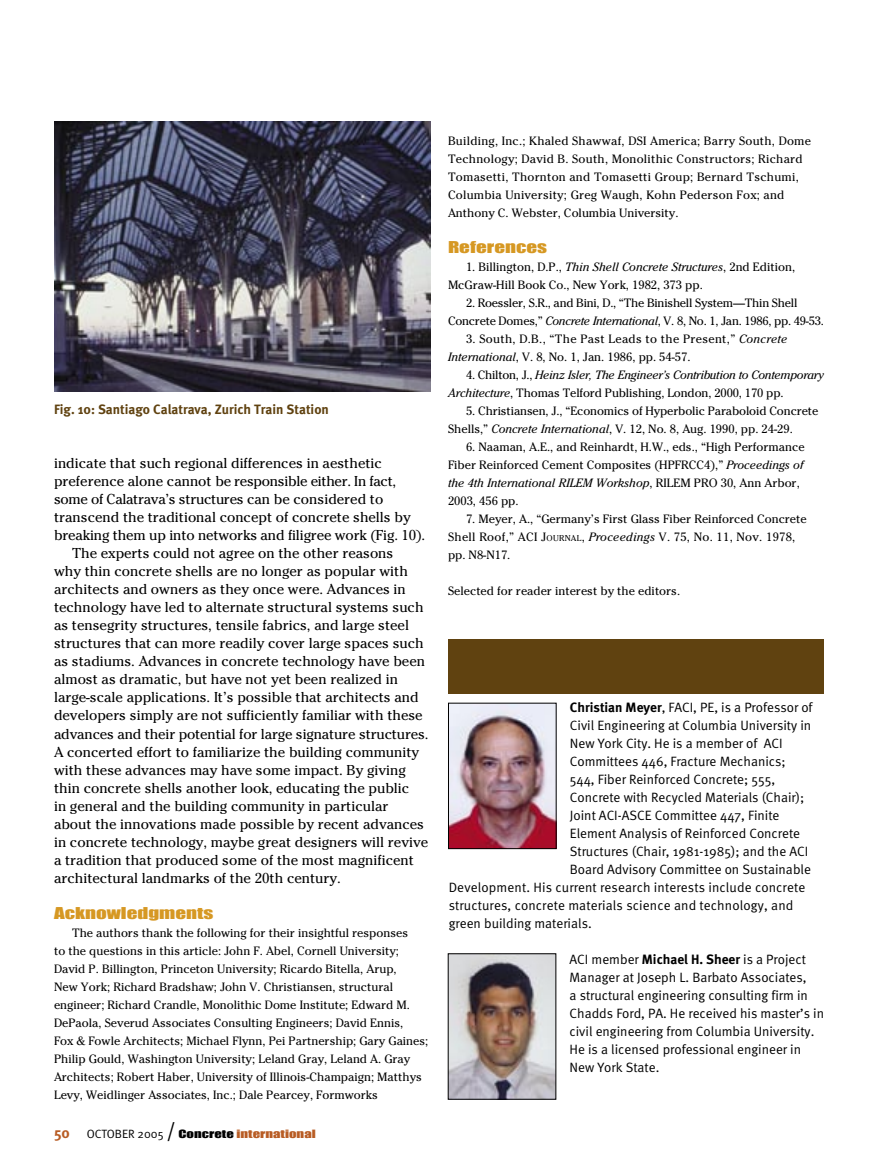
<style>
.page{position:relative;width:878px;height:1175px;background:#fff}
.page>*{position:absolute;margin:0;border:0;box-sizing:border-box;transform-origin:0 0}
.Subhead_2{font:15px "Impact";color:#d69823;scale:1.4 1}
.Body_text{font:14.25px/18px "Cheltenham";color:#000}
.Bio{font:13.5px/18px "Meta Normal";color:#000}
.t1{font:700 13.5px "Meta";color:#604210}
.Acknowledgement{font:12px/18px "Cheltenham";color:#000}
.References{font:12px/18px "Cheltenham";color:#000}
.Acknowledgement-2{font:12px/18px "Cheltenham";letter-spacing:.02em;color:#000}
.References-2{font:12px/18px "Cheltenham";letter-spacing:-.02em;color:#000}
.References-3{font:italic 12px/18px "Cheltenham";letter-spacing:-.02em;color:#000}
.References-4{font:12px/18px "Cheltenham";letter-spacing:.025em;color:#000}
.Review_line{font:12px "Cheltenham";color:#000}
.t2{font:10.5px "Impact";color:#b85c24;scale:1.4 1}
.s1{font-family:"Meta";font-weight:700;font-size:15px}
.s2{font-family:"Meta Normal";font-size:12px;color:#000}
.s3{font-family:"Meta Normal";font-size:21px;color:#000}
.s4{color:#000}
.s5{font-style:italic}
.s6{font-style:normal}
.s7{font-size:8.4px}
.s8{font-family:"Meta";font-weight:700}
</style>
<div class="page">
<div style="left:448px;top:639px;width:376px;height:54px;background:#604210"></div>
<img style="left:450px;top:705px;width:104px;height:141px">
<img style="left:450px;top:955px;width:104px;height:142px">
<img style="left:54px;top:122px;width:376px;height:269px">
<p class="t1" style="left:54px;top:401px;width:276px">Fig. 10: Santiago Calatrava, Zurich Train Station</p>
<p class="Body_text" style="left:54px;top:454px;width:373px">indicate that such regional differences in aesthetic preference alone cannot be responsible either. In fact, some of Calatrava’s structures can be considered to transcend the traditional concept of concrete shells by breaking them up into networks and filigree work (Fig. 10).</p>
<p class="Body_text" style="left:54px;top:544px;width:376px;text-indent:18px">The experts could not agree on the other reasons<br>why thin concrete shells are no longer as popular with architects and owners as they once were. Advances in technology have led to alternate structural systems such as tensegrity structures, tensile fabrics, and large steel structures that can more readily cover large spaces such as stadiums. Advances in concrete technology have been almost as dramatic, but have not yet been realized in large-scale applications. It’s possible that architects and developers simply are not sufficiently familiar with these advances and their potential for large signature structures.<br>A concerted effort to familiarize the building community with these advances may have some impact. By giving thin concrete shells another look, educating the public<br>in general and the building community in particular about the innovations made possible by recent advances in concrete technology, maybe great designers will revive a tradition that produced some of the most magnificent architectural landmarks of the 20th century.</p>
<p class="Subhead_2" style="left:54px;top:901px;width:115px">Acknowledgments</p>
<p class="Acknowledgement" style="left:54px;top:923px;width:376px;text-indent:18px">The authors thank the following for their insightful responses<br>to the questions in this article: John F. Abel, Cornell University; David P. Billington, Princeton University; Ricardo Bitella, Arup,<br>New York; Richard Bradshaw; John V. Christiansen, structural engineer; Richard Crandle, Monolithic Dome Institute; Edward M.<br>DePaola, Severud Associates Consulting Engineers; David Ennis,<br>Fox &amp; Fowle Architects; Michael Flynn, Pei Partnership; Gary Gaines; Philip Gould, Washington University; Leland Gray, Leland A. Gray Architects; Robert Haber, University of Illinois-Champaign; Matthys Levy, Weidlinger Associates, Inc.; Dale Pearcey, Formworks</p>
<p class="t2" style="left:54px;top:1125px;width:188px"><span class="s1">50</span> <span class="s2">OCTOBER 2005</span> <span class="s3">/</span> <span class="s4">Concrete</span> international</p>
<p class="Acknowledgement-2" style="left:448px;top:132px;width:364px">Building, Inc.; Khaled Shawwaf, DSI America; Barry South, Dome Technology; David B. South, Monolithic Constructors; Richard Tomasetti, Thornton and Tomasetti Group; Bernard Tschumi, Columbia University; Greg Waugh, Kohn Pederson Fox; and Anthony C. Webster, Columbia University.</p>
<p class="Subhead_2" style="left:448px;top:235px;width:72px">References</p>
<p class="References" style="left:448px;top:258px;width:349px;text-indent:18px">1. Billington, D.P., <span class="s5">Thin Shell Concrete Structures</span>, 2nd Edition,<br>McGraw-Hill Book Co., New York, 1982, 373 pp.</p>
<p class="References-2" style="left:448px;top:294px;width:377px;text-indent:18px">2. Roessler, S.R., and Bini, D., “The Binishell System—Thin Shell<br>Concrete Domes,” <span class="s5">Concrete International</span>, V. 8, No. 1, Jan. 1986, pp. 49-53.</p>
<p class="References-4" style="left:448px;top:330px;width:341px;text-indent:18px">3. South, D.B., “The Past Leads to the Present,” <span class="s5">Concrete<br>International</span>, V. 8, No. 1, Jan. 1986, pp. 54-57.</p>
<p class="References-3" style="left:448px;top:366px;width:377px;text-indent:18px"><span class="s6">4. Chilton, J.,</span> Heinz Isler, The Engineer’s Contribution to Contemporary<br>Architecture<span class="s6">, Thomas Telford Publishing, London, 2000, 170 pp.</span></p>
<p class="References" style="left:448px;top:402px;width:372px;text-indent:18px">5. Christiansen, J., “Economics of Hyperbolic Paraboloid Concrete<br>Shells,” <span class="s5">Concrete International</span>, V. 12, No. 8, Aug. 1990, pp. 24-29.</p>
<p class="References" style="left:448px;top:438px;width:358px;text-indent:18px">6. Naaman, A.E., and Reinhardt, H.W., eds., “High Performance Fiber Reinforced Cement Composites (HPFRCC4),” <span class="s5">Proceedings of the 4th International RILEM Workshop</span>, RILEM PRO 30, Ann Arbor, 2003, 456 pp.</p>
<p class="References" style="left:448px;top:510px;width:360px;text-indent:18px">7. Meyer, A., “Germany’s First Glass Fiber Reinforced Concrete<br>Shell Roof,” ACI J<span class="s7">OURNAL</span>, <span class="s5">Proceedings</span> V. 75, No. 11, Nov. 1978, pp. N8-N17.</p>
<p class="Review_line" style="left:448px;top:584px;width:234px">Selected for reader interest by the editors.</p>
<p class="Bio" style="left:570px;top:698px;width:244px"><span class="s8">Christian Meyer</span>, FACI, PE, is a Professor of</p>
<p class="Bio" style="left:570px;top:716px;width:243px">Civil Engineering at Columbia University in</p>
<p class="Bio" style="left:570px;top:734px;width:214px">New York City. He is a member of ACI</p>
<p class="Bio" style="left:570px;top:752px;width:217px">Committees 446, Fracture Mechanics;</p>
<p class="Bio" style="left:570px;top:770px;width:207px">544, Fiber Reinforced Concrete; 555,</p>
<p class="Bio" style="left:570px;top:788px;width:236px">Concrete with Recycled Materials (Chair);</p>
<p class="Bio" style="left:570px;top:806px;width:211px">Joint ACI-ASCE Committee 447, Finite</p>
<p class="Bio" style="left:570px;top:824px;width:232px">Element Analysis of Reinforced Concrete</p>
<p class="Bio" style="left:570px;top:842px;width:240px">Structures (Chair, 1981-1985); and the ACI</p>
<p class="Bio" style="left:570px;top:860px;width:242px">Board Advisory Committee on Sustainable</p>
<p class="Bio" style="left:448px;top:878px;width:358px">Development. His current research interests include concrete</p>
<p class="Bio" style="left:448px;top:896px;width:346px">structures, concrete materials science and technology, and</p>
<p class="Bio" style="left:448px;top:914px;width:144px">green building materials.</p>
<p class="Bio" style="left:569px;top:950px;width:256px">ACI member <span class="s8">Michael H. Sheer</span> is a Project Manager at Joseph L. Barbato Associates,<br>a structural engineering consulting firm in Chadds Ford, PA. He received his master’s in civil engineering from Columbia University.<br>He is a licensed professional engineer in New York State.</p>
</div>
